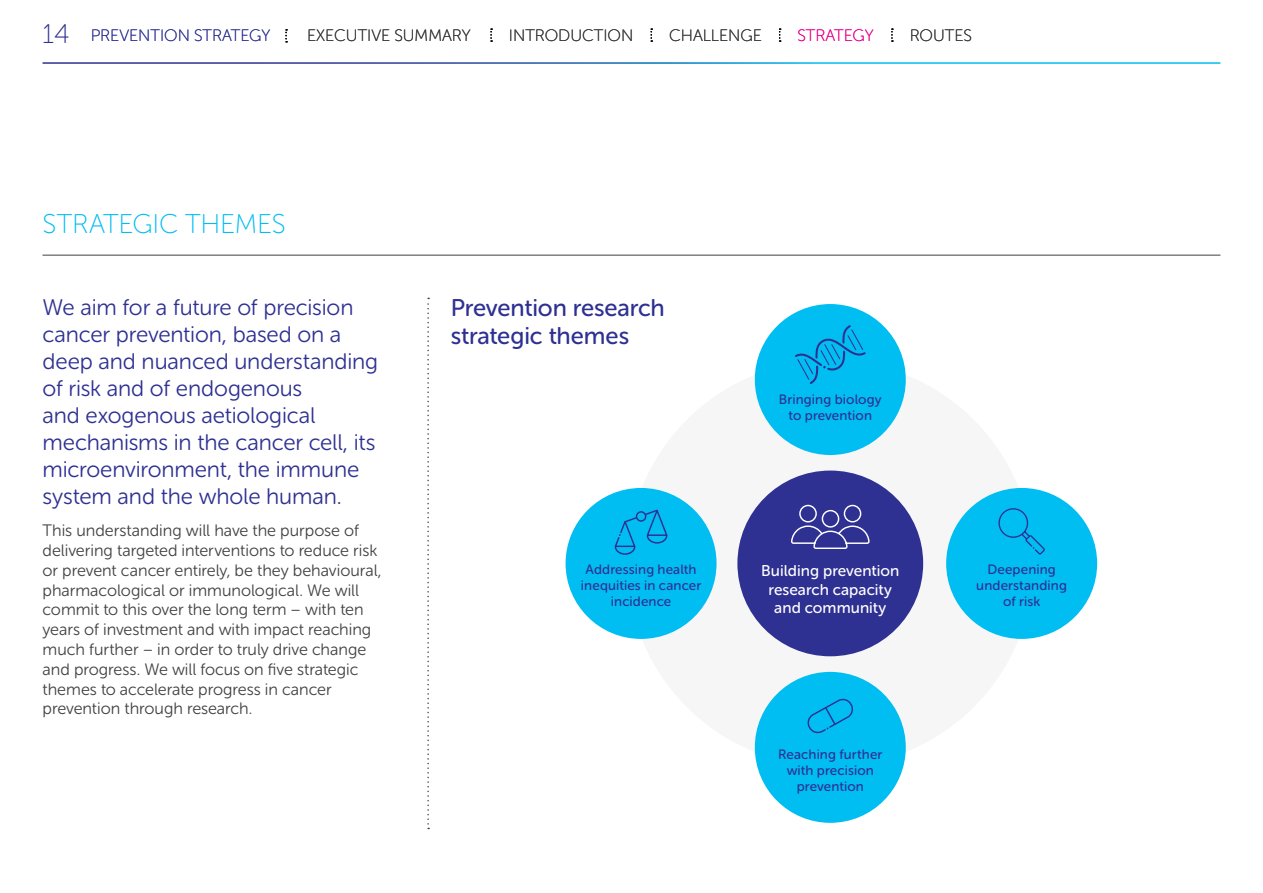
<style>
.page{position:relative;width:1263px;height:893px;background:#fff}
.page>*{position:absolute;margin:0;border:0;box-sizing:border-box;transform-origin:0 0}
.Sub_heading__H3{font:27px "Museo Sans Rounded 100";letter-spacing:-.005em;color:#00bdf2}
.t1{font:27px "Museo Sans Rounded 100";color:#2e3092}
.t2{font:24px/28.8px "Museo Sans Rounded 500";letter-spacing:-.005em;color:#2e3092}
.Body_header__P{font:22.5px/27px "Museo Sans Rounded 300";letter-spacing:-.005em;color:#2e3092}
.Body_copy__P{font:16.5px/19.8px "Museo Sans Rounded 300";color:#414042}
.t3{font:16.5px "Museo Sans Rounded 100";color:#000}
.t4{font:16.5px "Museo Sans Rounded 100";color:#2e3092}
.t5{font:16.5px "Museo Sans Rounded 100";color:#ec008c}
.t6{font:15.6px/18.6px "Museo Sans Rounded 500";letter-spacing:.005em;color:#fff;text-align:center}
.t7{font:13.5px/16.2px "Museo Sans Rounded 500";letter-spacing:.01em;color:#2e3092;text-align:center}
</style>
<div class="page">
<svg style="left:285px;top:29px;width:2px;height:14px"></svg>
<svg style="left:490px;top:28px;width:2px;height:14px"></svg>
<svg style="left:650px;top:28px;width:2px;height:14px"></svg>
<svg style="left:779px;top:28px;width:2px;height:14px"></svg>
<svg style="left:891px;top:28px;width:2px;height:14px"></svg>
<div style="left:627px;top:360px;width:406px;height:406px;background:#f6f6f6;border-radius:50%"></div>
<hr style="left:1262px;top:213px;width:1px;height:680px;background:#e6e7e8">
<hr style="left:43px;top:255px;width:1177px;height:1px;background:#414042">
<svg style="left:427px;top:298px;width:2px;height:531px"></svg>
<div style="left:737px;top:471px;width:186px;height:185px;background:#2e3092;border-radius:50%"></div>
<svg style="left:791px;top:504px;width:79px;height:45px"></svg>
<div style="left:755px;top:304px;width:151px;height:151px;background:#00bdf2;border-radius:50%"></div>
<svg style="left:795px;top:325px;width:71px;height:59px"></svg>
<div style="left:566px;top:488px;width:150px;height:151px;background:#00bdf2;border-radius:50%"></div>
<svg style="left:614px;top:509px;width:54px;height:46px"></svg>
<div style="left:946px;top:488px;width:151px;height:151px;background:#00bdf2;border-radius:50%"></div>
<svg style="left:998px;top:508px;width:47px;height:47px"></svg>
<div style="left:755px;top:672px;width:151px;height:151px;background:#00bdf2;border-radius:50%"></div>
<svg style="left:807px;top:698px;width:46px;height:36px"></svg>
<h1 class="t1" style="left:43px;top:19px;width:29px">14</h1>
<p class="t4" style="left:91px;top:27px;width:181px">PREVENTION STRATEGY</p>
<p class="t3" style="left:307px;top:26px;width:165px">EXECUTIVE SUMMARY</p>
<p class="t3" style="left:509px;top:26px;width:126px">INTRODUCTION</p>
<p class="t3" style="left:669px;top:26px;width:94px">CHALLENGE</p>
<p class="t5" style="left:797px;top:26px;width:78px">STRATEGY</p>
<p class="t3" style="left:910px;top:26px;width:64px">ROUTES</p>
<h3 class="Sub_heading__H3" style="left:43px;top:209px;width:245px">STRATEGIC THEMES</h3>
<p class="Body_header__P" style="left:43px;top:293px;width:337px">We aim for a future of precision cancer prevention, based on a deep and nuanced understanding of risk and of endogenous<br>and exogenous aetiological mechanisms in the cancer cell, its microenvironment, the immune system and the whole human.</p>
<p class="Body_copy__P" style="left:43px;top:521px;width:340px">This understanding will have the purpose of delivering targeted interventions to reduce risk or prevent cancer entirely, be they behavioural, pharmacological or immunological. We will commit to this over the long term – with ten years of investment and with impact reaching much further – in order to truly drive change and progress. We will focus on five strategic themes to accelerate progress in cancer prevention through research.</p>
<h2 class="t2" style="left:451px;top:293px;width:216px">Prevention research strategic themes</h2>
<p class="t7" style="left:779px;top:391px;width:104px">Bringing biology to prevention</p>
<p class="t7" style="left:581px;top:561px;width:122px">Addressing health inequities in cancer incidence</p>
<p class="t7" style="left:976px;top:561px;width:92px">Deepening understanding of risk</p>
<p class="t6" style="left:761px;top:562px;width:140px">Building prevention research capacity and community</p>
<p class="t7" style="left:778px;top:746px;width:106px">Reaching further with precision prevention</p>
</div>
